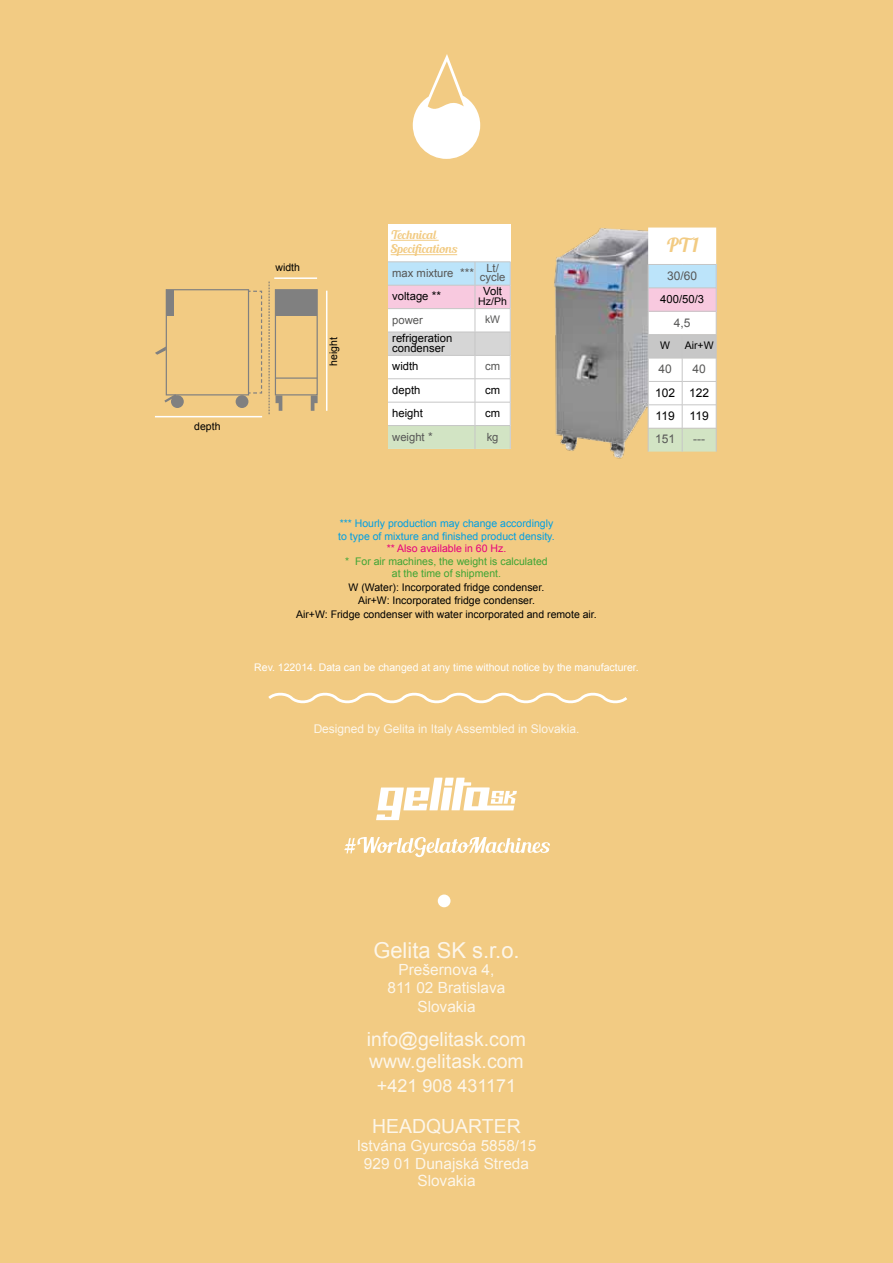
<style>
.page{position:relative;width:893px;height:1263px;background:#f2cb83}
.page>*{position:absolute;margin:0;border:0;box-sizing:border-box;transform-origin:0 0}
.t1{font:21.9px "Arial";color:#fff}
.t2{font:19.5px/22.6px "Arial";color:#fff}
.t3{font:19.5px "Blenda Script";color:#f2cb83}
.t4{font:18px "Arial";color:#fff}
.t5{font:15.45px/18.1px "Arial";color:#fff;text-align:center}
.t6{font:12px "Arial";color:#fff}
.t7{font:12px/14.4px "Blenda Script";color:#f2cb83}
.t8{font:12px "Arial";color:#575756}
.t9{font:12px/23.4px "Arial";color:#000}
.t10{font:11.25px/10.5px "Arial";color:#000}
.t11{font:11.25px "Arial";color:#575756}
.t12{font:10.5px/13.5px "Arial";color:#000;text-align:center}
.t13{font:10.5px/12.6px "Arial";color:#009fe3}
.t14{font:10.5px "Arial";color:#fff}
.t15{font:10.5px/12.6px "Arial";color:#3fa535;text-align:center}
.t16{font:10.5px "Arial";color:#e6007d}
.t17{font:10.5px "Arial";color:#575756}
.s1{font-size:12px}
</style>
<div class="page">
<img style="left:554px;top:227px;width:153px;height:232px">
<div style="left:388px;top:225px;width:122px;height:224px;background:#fff"></div>
<svg style="left:388px;top:262px;width:123px;height:187px"></svg>
<hr style="left:391px;top:240px;width:48px;height:1px;background:#f2cb83">
<hr style="left:391px;top:254px;width:66px;height:1px;background:#f2cb83">
<svg style="left:648px;top:228px;width:69px;height:224px;background:#eaebec"></svg>
<hr style="left:682px;top:311px;width:34px;height:1px;background:#c6c6c6">
<hr style="left:648px;top:334px;width:34px;height:1px;background:#c6c6c6">
<hr style="left:682px;top:334px;width:34px;height:1px;background:#c6c6c6">
<div style="left:438px;top:894px;width:12px;height:13px;background:#fff;border-radius:50%"></div>
<svg style="left:376px;top:778px;width:141px;height:42px"></svg>
<svg style="left:268px;top:692px;width:359px;height:12px"></svg>
<svg style="left:413px;top:54px;width:67px;height:105px"></svg>
<svg style="left:249px;top:290px;width:14px;height:104px"></svg>
<div style="left:275px;top:289px;width:43px;height:106px;border:1px solid #808080"></div>
<div style="left:275px;top:290px;width:42px;height:25px;background:#808080"></div>
<svg style="left:276px;top:395px;width:6px;height:16px"></svg>
<svg style="left:311px;top:395px;width:7px;height:16px"></svg>
<div style="left:166px;top:289px;width:83px;height:106px;border:1px solid #808080"></div>
<div style="left:166px;top:290px;width:7px;height:25px;background:#808080"></div>
<svg style="left:164px;top:394px;width:12px;height:8px"></svg>
<svg style="left:155px;top:346px;width:11px;height:9px"></svg>
<div style="left:171px;top:395px;width:13px;height:13px;background:#808080;border-radius:50%"></div>
<div style="left:236px;top:395px;width:12px;height:13px;background:#808080;border-radius:50%"></div>
<svg style="left:269px;top:282px;width:1px;height:132px"></svg>
<hr style="left:155px;top:416px;width:107px;height:1px;background:#fff">
<hr style="left:326px;top:291px;width:1px;height:120px;background:#fff">
<hr style="left:274px;top:277px;width:43px;height:2px;background:#fff">
<hr style="left:275px;top:377px;width:42px;height:2px;background:#808080">
<svg style="left:344px;top:837px;width:206px;height:20px"></svg>
<p class="t12" style="left:194px;top:419px;width:28px">depth</p>
<p class="t12" style="left:276px;top:261px;width:26px">width</p>
<p class="t12" style="left:327px;top:365px;width:30px;rotate:-90deg">height</p>
<p class="t7" style="left:391px;top:228px;width:68px">Technical<br>Specifications</p>
<p class="t11" style="left:392px;top:266px;width:108px">max mixture <span class="s1">***</span> Lt/</p>
<p class="t11" style="left:480px;top:270px;width:27px">cycle</p>
<p class="t10" style="left:392px;top:291px;width:50px">voltage <span class="s1">**</span></p>
<p class="t10" style="left:483px;top:286px;width:20px">Volt</p>
<p class="t12" style="left:478px;top:295px;width:30px">Hz/Ph</p>
<p class="t11" style="left:392px;top:312px;width:32px">power</p>
<p class="t17" style="left:485px;top:313px;width:17px">kW</p>
<p class="t10" style="left:392px;top:333px;width:62px">refrigeration condenser</p>
<p class="t10" style="left:392px;top:361px;width:28px">width</p>
<p class="t11" style="left:485px;top:359px;width:16px">cm</p>
<p class="t10" style="left:392px;top:385px;width:30px">depth</p>
<p class="t10" style="left:485px;top:385px;width:16px">cm</p>
<p class="t10" style="left:392px;top:408px;width:32px">height</p>
<p class="t10" style="left:485px;top:408px;width:16px">cm</p>
<p class="t11" style="left:392px;top:429px;width:42px">weight <span class="s1">*</span></p>
<p class="t11" style="left:487px;top:429px;width:13px">kg</p>
<h2 class="t3" style="left:666px;top:232px;width:34px">PT1</h2>
<p class="t8" style="left:667px;top:268px;width:32px">30/60</p>
<p class="t10" style="left:660px;top:294px;width:45px">400/50/3</p>
<p class="t8" style="left:674px;top:314px;width:18px">4,5</p>
<p class="t12" style="left:660px;top:339px;width:11px">W</p>
<p class="t12" style="left:685px;top:339px;width:30px">Air+W</p>
<p class="t8" style="left:658px;top:361px;width:15px">40</p>
<p class="t8" style="left:692px;top:361px;width:15px">40</p>
<p class="t9" style="left:655px;top:381px;width:56px">102 122<br>119 119</p>
<p class="t8" style="left:655px;top:431px;width:22px">151</p>
<p class="t8" style="left:693px;top:431px;width:13px">---</p>
<p class="t13" style="left:338px;top:517px;width:218px">*** Hourly production may change accordingly to type of mixture and finished product density.</p>
<p class="t16" style="left:387px;top:542px;width:121px">** Also available in 60 Hz.</p>
<p class="t15" style="left:345px;top:555px;width:204px">* For air machines, the weight is calculated at the time of shipment.</p>
<p class="t12" style="left:296px;top:580px;width:302px">W (Water): Incorporated fridge condenser.<br>Air+W: Incorporated fridge condenser.<br>Air+W: Fridge condenser with water incorporated and remote air.</p>
<p class="t14" style="left:254px;top:660px;width:386px">Rev. 122014. Data can be changed at any time without notice by the manufacturer.</p>
<p class="t6" style="left:313px;top:721px;width:268px">Designed by Gelita in Italy Assembled in Slovakia.</p>
<h1 class="t1" style="left:373px;top:935px;width:148px">Gelita SK s.r.o.</h1>
<h3 class="t5" style="left:388px;top:961px;width:119px">Prešernova 4,<br>811 02 Bratislava<br>Slovakia</h3>
<h2 class="t2" style="left:367px;top:1028px;width:161px">info@gelitask.com www.gelitask.com</h2>
<h3 class="t4" style="left:377px;top:1074px;width:141px">+421 908 431171</h3>
<h2 class="t2" style="left:372px;top:1115px;width:150px">HEADQUARTER</h2>
<h3 class="t5" style="left:357px;top:1136px;width:181px">Istvána Gyurcsóa 5858/15<br>929 01 Dunajská Streda<br>Slovakia</h3>
</div>
